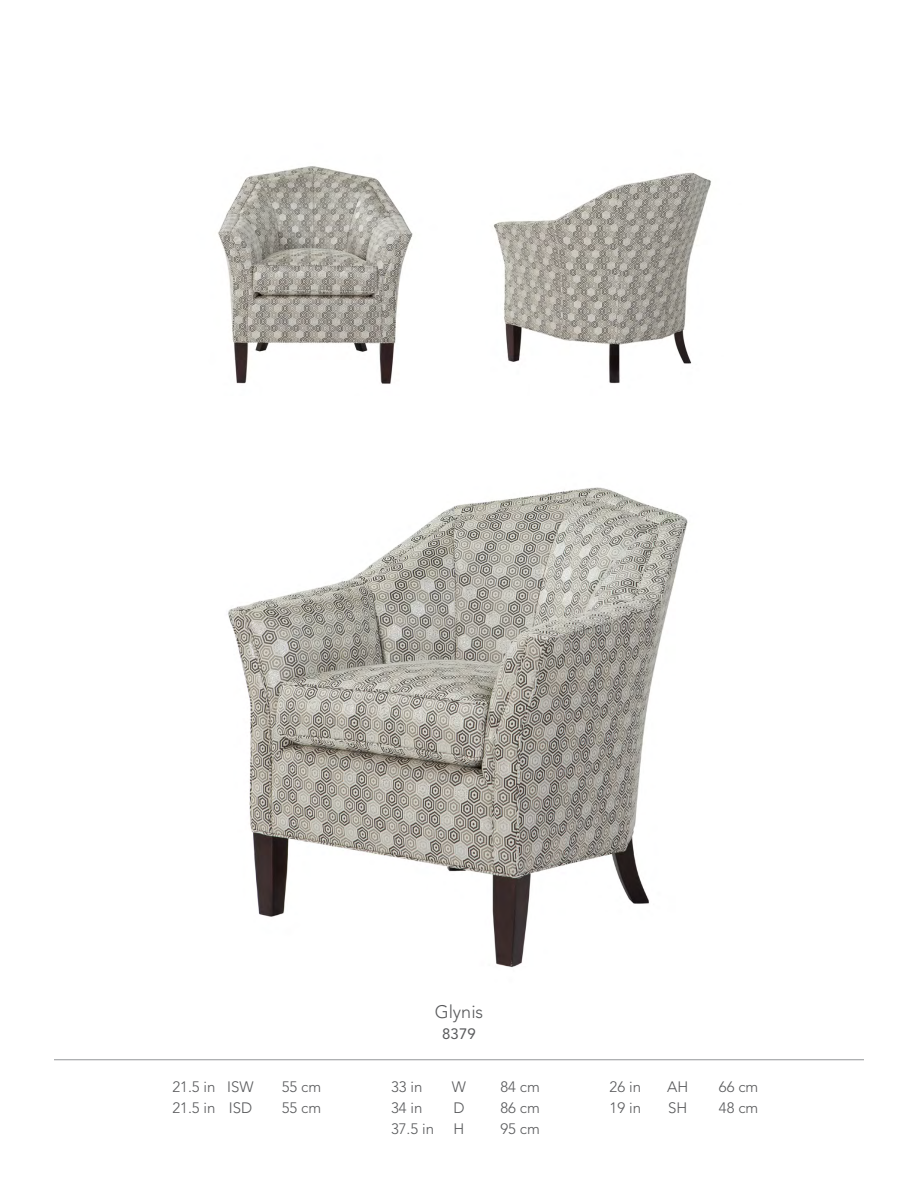
<style>
.page{position:relative;width:918px;height:1188px;background:#fff}
.page>*{position:absolute;margin:0;border:0;box-sizing:border-box;transform-origin:0 0}
.t1{font:300 18px "Avenir LT Std";color:#58595b}
.t2{font:300 15px "Avenir LT Std";color:#58595b}
.t3{font:15px "Avenir LT Std";color:#58595b}
</style>
<div class="page">
<hr style="left:54px;top:1060px;width:810px;height:1px;background:#939598">
<img style="left:228px;top:487px;width:460px;height:480px">
<img style="left:218px;top:166px;width:195px;height:218px">
<img style="left:493px;top:172px;width:218px;height:212px">
<p class="t2" style="left:172px;top:1078px;width:83px">21.5 in ISW</p>
<p class="t2" style="left:282px;top:1078px;width:41px">55 cm</p>
<p class="t2" style="left:172px;top:1099px;width:81px">21.5 in ISD</p>
<p class="t2" style="left:282px;top:1099px;width:41px">55 cm</p>
<p class="t1" style="left:435px;top:1001px;width:50px">Glynis</p>
<p class="t3" style="left:442px;top:1025px;width:35px">8379</p>
<p class="t2" style="left:391px;top:1078px;width:33px">33 in</p>
<p class="t2" style="left:452px;top:1078px;width:16px">W</p>
<p class="t2" style="left:500px;top:1078px;width:41px">84 cm</p>
<p class="t2" style="left:391px;top:1099px;width:33px">34 in</p>
<p class="t2" style="left:453px;top:1099px;width:13px">D</p>
<p class="t2" style="left:500px;top:1099px;width:41px">86 cm</p>
<p class="t2" style="left:391px;top:1120px;width:45px">37.5 in</p>
<p class="t2" style="left:454px;top:1120px;width:12px">H</p>
<p class="t2" style="left:500px;top:1120px;width:41px">95 cm</p>
<p class="t2" style="left:610px;top:1078px;width:33px">26 in</p>
<p class="t2" style="left:667px;top:1078px;width:23px">AH</p>
<p class="t2" style="left:719px;top:1078px;width:41px">66 cm</p>
<p class="t2" style="left:610px;top:1099px;width:33px">19 in</p>
<p class="t2" style="left:668px;top:1099px;width:21px">SH</p>
<p class="t2" style="left:719px;top:1099px;width:41px">48 cm</p>
</div>
